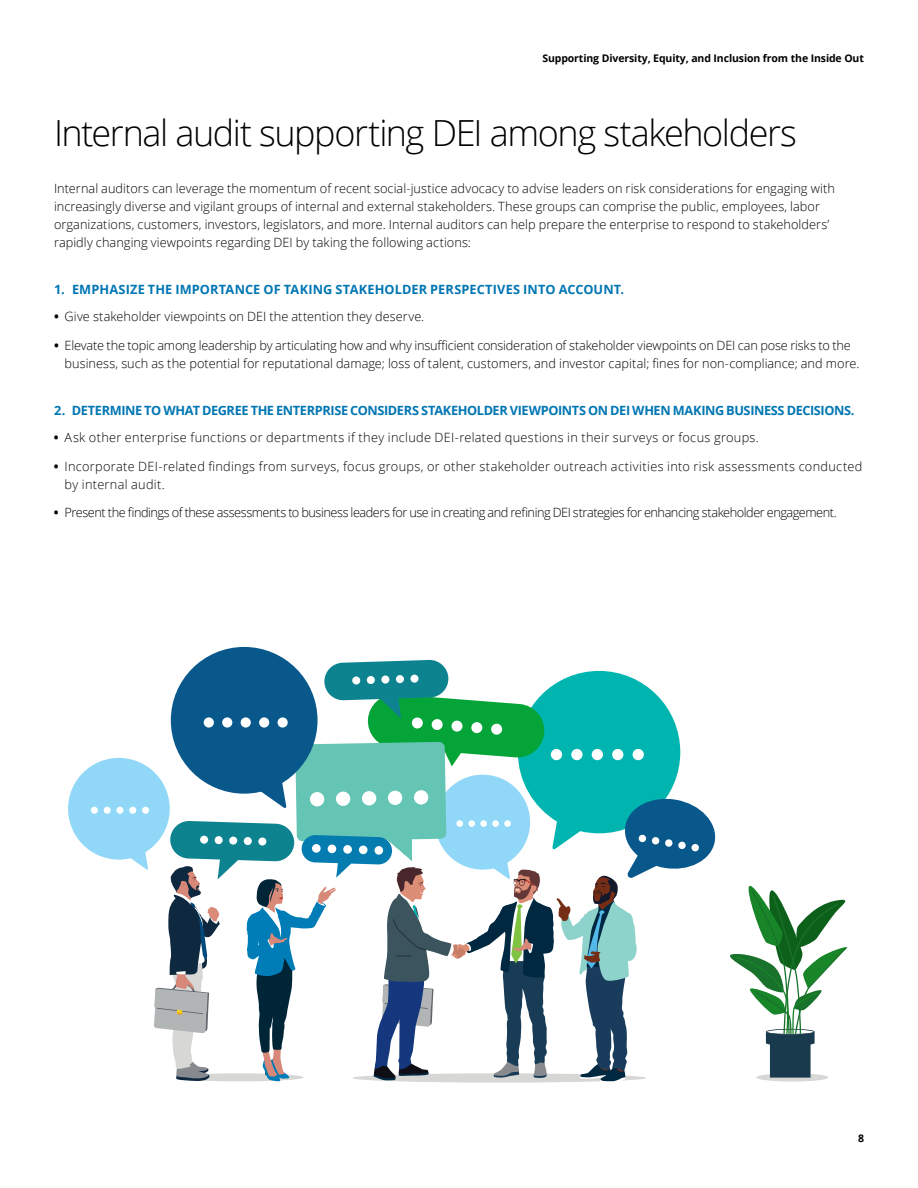
<style>
.page{position:relative;width:918px;height:1188px;background:#fff}
.page>*{position:absolute;margin:0;border:0;box-sizing:border-box;transform-origin:0 0}
.t1{font:300 36px "Open Sans";letter-spacing:-.04em;color:#000}
.t2{font:300 12.75px/18px "Open Sans";letter-spacing:.005em;color:#000}
.t3{font:300 12.75px/18px "Open Sans";letter-spacing:.025em;color:#000}
.t4{font:300 12.75px "Open Sans";letter-spacing:-.035em;color:#000}
.t5{font:700 12.75px "Open Sans";letter-spacing:-.02em;color:#0076b3}
.t6{font:700 12.75px "Open Sans";letter-spacing:.005em;color:#0076b3}
.t7{font:700 10.5px "Open Sans";letter-spacing:-.01em;color:#000}
.s1{font-weight:700}
</style>
<div class="page">
<svg style="left:131px;top:853px;width:17px;height:17px"></svg>
<div style="left:68px;top:758px;width:102px;height:102px;background:#91d8f8;border-radius:50%"></div>
<div style="left:91px;top:807px;width:7px;height:7px;background:#fff;border-radius:50%"></div>
<div style="left:104px;top:807px;width:7px;height:7px;background:#fff;border-radius:50%"></div>
<div style="left:116px;top:807px;width:8px;height:7px;background:#fff;border-radius:50%"></div>
<div style="left:129px;top:807px;width:7px;height:7px;background:#fff;border-radius:50%"></div>
<div style="left:142px;top:807px;width:7px;height:7px;background:#fff;border-radius:50%"></div>
<div style="left:171px;top:647px;width:147px;height:147px;background:#09588c;border-radius:50%"></div>
<svg style="left:154px;top:660px;width:693px;height:423px"></svg>
<div style="left:200px;top:836px;width:8px;height:8px;background:#fff;border-radius:50%"></div>
<div style="left:215px;top:836px;width:8px;height:8px;background:#fff;border-radius:50%"></div>
<div style="left:229px;top:837px;width:8px;height:8px;background:#fff;border-radius:50%"></div>
<div style="left:244px;top:837px;width:8px;height:8px;background:#fff;border-radius:50%"></div>
<div style="left:258px;top:837px;width:8px;height:9px;background:#fff;border-radius:50%"></div>
<p class="t7" style="left:542px;top:51px;width:323px">Supporting Diversity, Equity, and Inclusion from the Inside Out</p>
<h1 class="t1" style="left:54px;top:109px;width:744px">Internal audit supporting DEI among stakeholders</h1>
<p class="t2" style="left:54px;top:179px;width:783px">Internal auditors can leverage the momentum of recent social-justice advocacy to advise leaders on risk considerations for engaging with increasingly diverse and vigilant groups of internal and external stakeholders. These groups can comprise the public, employees, labor organizations, customers, investors, legislators, and more. Internal auditors can help prepare the enterprise to respond to stakeholders’ rapidly changing viewpoints regarding DEI by taking the following actions:</p>
<p class="t6" style="left:54px;top:280px;width:572px">1. EMPHASIZE THE IMPORTANCE OF TAKING STAKEHOLDER PERSPECTIVES INTO ACCOUNT.</p>
<p class="t2" style="left:54px;top:307px;width:372px"><span class="s1">•</span> Give stakeholder viewpoints on DEI the attention they deserve.</p>
<p class="t2" style="left:65px;top:336px;width:796px;text-indent:-11px"><span class="s1">•</span> Elevate the topic among leadership by articulating how and why insufficient consideration of stakeholder viewpoints on DEI can pose risks to the business, such as the potential for reputational damage; loss of talent, customers, and investor capital; fines for non-compliance; and more.</p>
<p class="t5" style="left:54px;top:401px;width:802px">2. DETERMINE TO WHAT DEGREE THE ENTERPRISE CONSIDERS STAKEHOLDER VIEWPOINTS ON DEI WHEN MAKING BUSINESS DECISIONS.</p>
<p class="t3" style="left:54px;top:428px;width:706px"><span class="s1">•</span> Ask other enterprise functions or departments if they include DEI-related questions in their surveys or focus groups.</p>
<p class="t3" style="left:65px;top:457px;width:799px;text-indent:-11px"><span class="s1">•</span> Incorporate DEI-related findings from surveys, focus groups, or other stakeholder outreach activities into risk assessments conducted by internal audit.</p>
<p class="t4" style="left:54px;top:504px;width:784px"><span class="s1">•</span> Present the findings of these assessments to business leaders for use in creating and refining DEI strategies for enhancing stakeholder engagement.</p>
<p class="t7" style="left:858px;top:1131px;width:7px">8</p>
</div>
